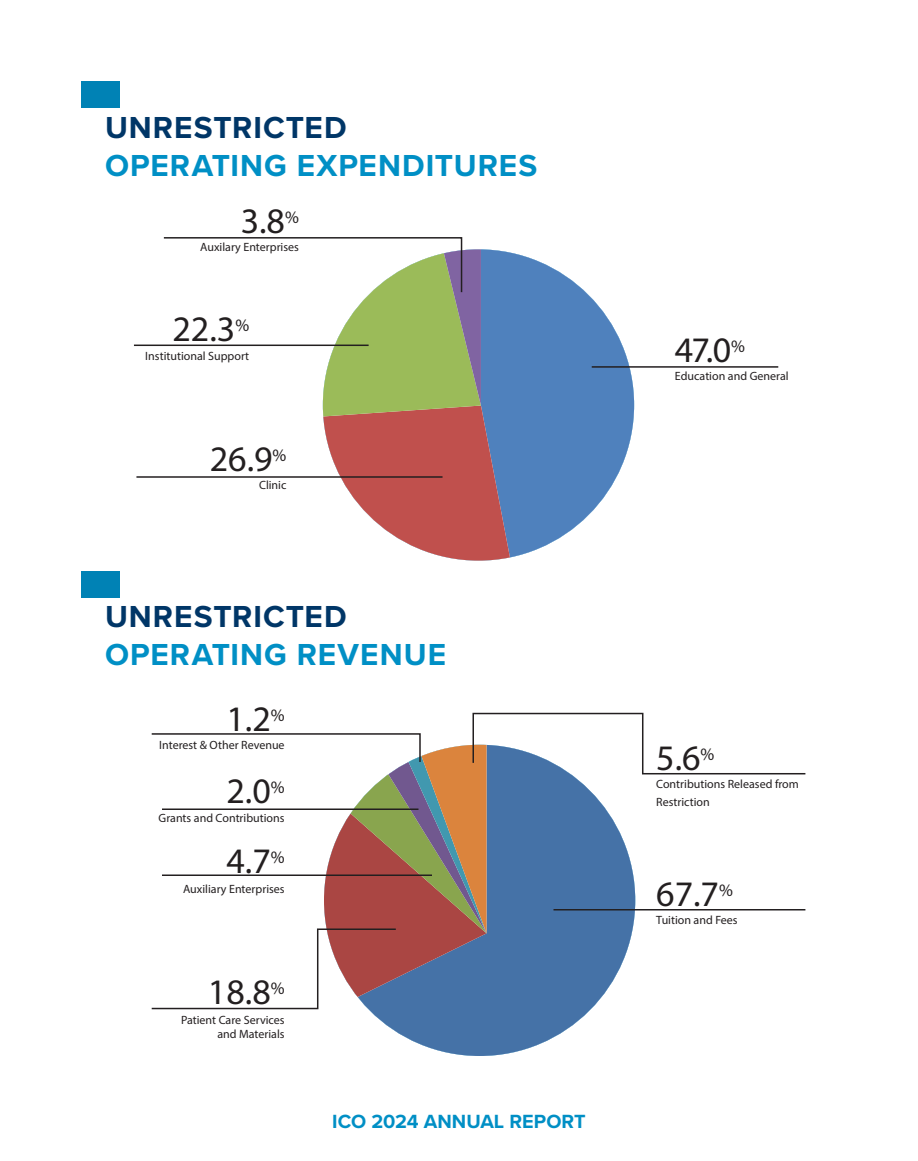
<style>
.page{position:relative;width:918px;height:1161px;background:#fff}
.page>*{position:absolute;margin:0;border:0;box-sizing:border-box;transform-origin:0 0}
.t1{font:36px "Myriad Pro";color:#231f20}
.t2{font:700 31.5px "Proxima Nova";letter-spacing:.03em;color:#008fc5}
.t3{font:700 31.5px "Proxima Nova";letter-spacing:.03em;color:#003667}
.t4{font:700 19.8px "Proxima Nova";color:#008fc5}
.t5{font:12.3px "Calibri";letter-spacing:-.005em;color:#231f20}
.t6{font:12px/14.4px "Myriad Pro";color:#231f20;text-align:right}
</style>
<div class="page">
<svg style="left:378px;top:1018px;width:204px;height:38px"></svg>
<svg style="left:511px;top:252px;width:123px;height:306px"></svg>
<hr style="left:136px;top:476px;width:307px;height:2px;background:#231f20">
<svg style="left:162px;top:237px;width:349px;height:324px"></svg>
<hr style="left:134px;top:345px;width:235px;height:1px;background:#231f20">
<hr style="left:592px;top:366px;width:186px;height:2px;background:#231f20">
<svg style="left:151px;top:712px;width:655px;height:306px"></svg>
<div style="left:81px;top:81px;width:39px;height:27px;background:#0082b5"></div>
<div style="left:81px;top:572px;width:39px;height:26px;background:#0082b5"></div>
<p class="t3" style="left:105px;top:104px;width:243px">UNRESTRICTED</p>
<p class="t2" style="left:105px;top:142px;width:434px">OPERATING EXPENDITURES</p>
<p class="t1" style="left:241px;top:199px;width:60px">3.8<sup>%</sup></p>
<p class="t6" style="left:200px;top:240px;width:100px">Auxilary Enterprises</p>
<p class="t1" style="left:172px;top:306px;width:78px">22.3<sup>%</sup></p>
<p class="t6" style="left:145px;top:349px;width:105px">Institutional Support</p>
<p class="t1" style="left:210px;top:437px;width:78px">26.9<sup>%</sup></p>
<p class="t6" style="left:259px;top:478px;width:29px">Clinic</p>
<p class="t3" style="left:105px;top:593px;width:243px">UNRESTRICTED</p>
<p class="t2" style="left:105px;top:631px;width:343px">OPERATING REVENUE</p>
<p class="t1" style="left:226px;top:697px;width:60px">1.2<sup>%</sup></p>
<p class="t6" style="left:159px;top:738px;width:127px">Interest &amp; Other Revenue</p>
<p class="t5" style="left:159px;top:732px;width:160px">Interest &amp; Other Revenue, 1.2%</p>
<p class="t1" style="left:226px;top:769px;width:60px">2.0<sup>%</sup></p>
<p class="t6" style="left:159px;top:811px;width:128px">Grants and Contributions</p>
<p class="t1" style="left:226px;top:839px;width:60px">4.7<sup>%</sup></p>
<p class="t6" style="left:183px;top:881px;width:103px">Auxiliary Enterprises</p>
<p class="t1" style="left:208px;top:970px;width:78px">18.8<sup>%</sup></p>
<p class="t6" style="left:181px;top:1013px;width:105px">Patient Care Services and Materials</p>
<p class="t4" style="left:332px;top:1107px;width:255px">ICO 2024 ANNUAL REPORT</p>
<p class="t1" style="left:675px;top:328px;width:71px">47.0<sup>%</sup></p>
<p class="t6" style="left:675px;top:368px;width:115px">Education and General</p>
<p class="t1" style="left:656px;top:735px;width:60px">5.6<sup>%</sup></p>
<p class="t6" style="left:656px;top:774px;width:144px;line-height:18px;text-align:left">Contributions Released from<br>Restriction</p>
<p class="t1" style="left:656px;top:871px;width:78px">67.7<sup>%</sup></p>
<p class="t6" style="left:656px;top:912px;width:83px">Tuition and Fees</p>
</div>
